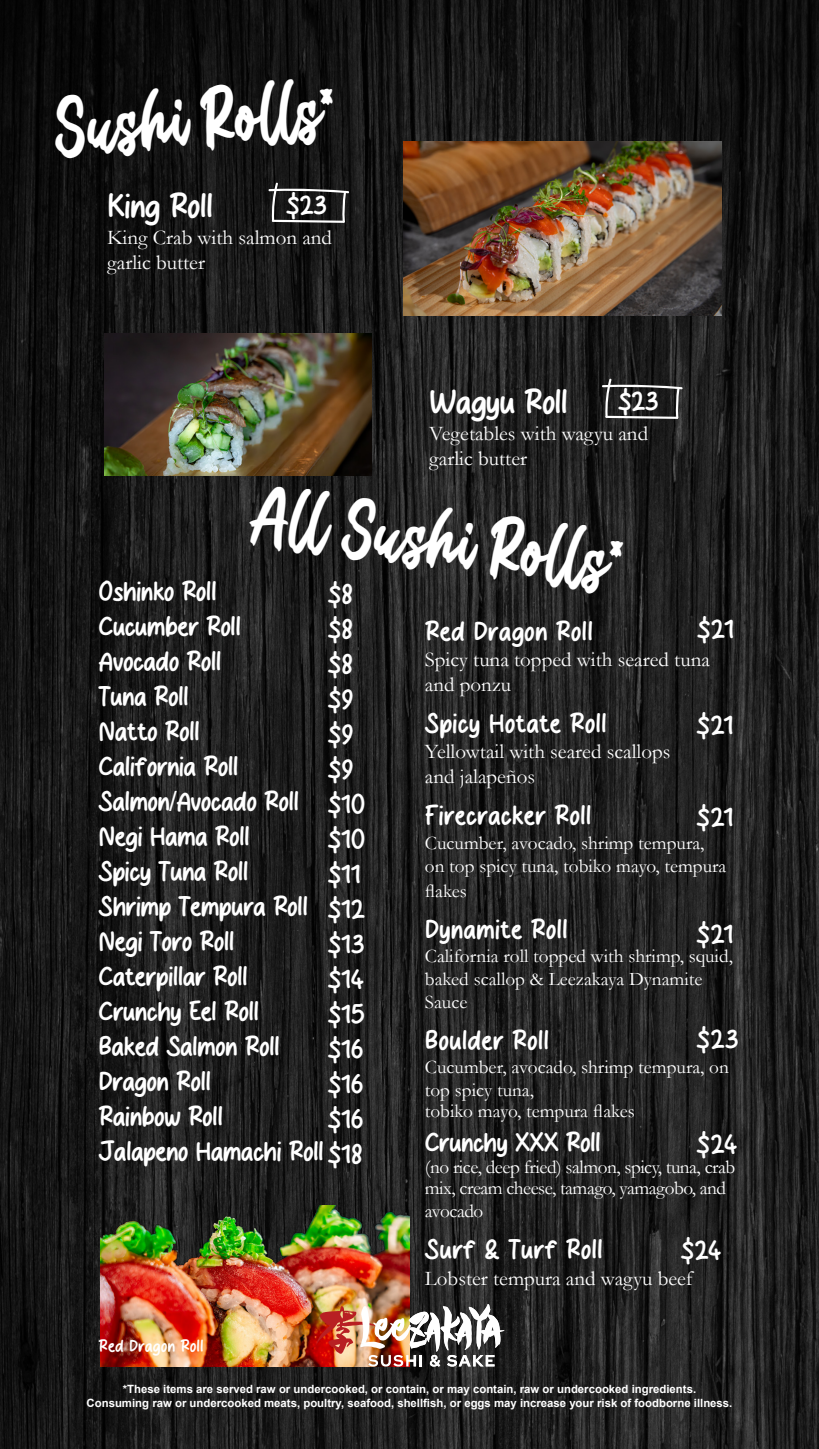
<style>
.page{position:relative;width:819px;height:1449px;background:#fff}
.page>*{position:absolute;margin:0;border:0;box-sizing:border-box;transform-origin:0 0}
.t1{font:35px "Present";color:#fff}
.t2{font:35px "Chocolate Donuts";letter-spacing:-.025em;color:#fff}
.t3{font:28px/35px "Chocolate Donuts";letter-spacing:-.025em;color:#fff}
.t4{font:28px "Chocolate Donuts";color:#fff}
.t5{font:21px/25.2px "Garamond";color:#fff}
.t6{font:19.25px/23.1px "Garamond";color:#fff}
.t7{font:19.25px/21px "Garamond";letter-spacing:-.025em;color:#fff}
.t8{font:17.5px "Chocolate Donuts";color:#fff}
.t9{font:700 11.38px/13.7px "Arial";color:#fff;text-align:center}
.s1{font-family:"Arial"}
</style>
<div class="page">
<img style="left:0;top:0;width:819px;height:1449px">
<img style="left:100px;top:1205px;width:310px;height:162px">
<img style="left:404px;top:142px;width:317px;height:174px">
<svg style="left:268px;top:182px;width:81px;height:41px;background:#363636"></svg>
<svg style="left:602px;top:378px;width:81px;height:41px;background:#3e3e3e"></svg>
<img style="left:105px;top:333px;width:266px;height:142px">
<img style="left:316px;top:1304px;width:189px;height:63px">
<p class="t1" style="left:58px;top:126px;width:281px;rotate:-4deg">Sushi Rolls*</p>
<p class="t2" style="left:107px;top:189px;width:108px">King Roll</p>
<p class="t5" style="left:107px;top:224px;width:227px">King Crab with salmon and garlic butter</p>
<p class="t3" style="left:286px;top:189px;width:43px">$23</p>
<p class="t3" style="left:618px;top:385px;width:43px">$23</p>
<p class="t2" style="left:429px;top:386px;width:140px">Wagyu Roll</p>
<p class="t5" style="left:429px;top:420px;width:221px">Vegetables with wagyu and garlic butter</p>
<p class="t1" style="left:257px;top:514px;width:372px;rotate:7deg">All Sushi Rolls*</p>
<p class="t3" style="left:99px;top:575px;width:120px">Oshinko Roll</p>
<p class="t3" style="left:99px;top:610px;width:144px">Cucumber Roll</p>
<p class="t3" style="left:99px;top:645px;width:125px">Avocado Roll</p>
<p class="t3" style="left:99px;top:680px;width:92px">Tuna Roll</p>
<p class="t3" style="left:99px;top:715px;width:103px">Natto Roll</p>
<p class="t3" style="left:99px;top:750px;width:141px">California Roll</p>
<p class="t3" style="left:99px;top:785px;width:202px">Salmon<span class="s1">/</span>Avocado Roll</p>
<p class="t3" style="left:99px;top:820px;width:153px">Negi Hama Roll</p>
<p class="t3" style="left:99px;top:855px;width:152px">Spicy Tuna Roll</p>
<p class="t3" style="left:99px;top:890px;width:211px">Shrimp Tempura Roll</p>
<p class="t3" style="left:99px;top:925px;width:137px">Negi Toro Roll</p>
<p class="t3" style="left:99px;top:960px;width:151px">Caterpillar Roll</p>
<p class="t3" style="left:99px;top:995px;width:162px">Crunchy Eel Roll</p>
<p class="t3" style="left:99px;top:1030px;width:183px">Baked Salmon Roll</p>
<p class="t3" style="left:99px;top:1065px;width:114px">Dragon Roll</p>
<p class="t3" style="left:99px;top:1100px;width:126px">Rainbow Roll</p>
<p class="t3" style="left:99px;top:1135px;width:227px">Jalapeno Hamachi Roll</p>
<p class="t3" style="left:328px;top:578px;width:27px">$8</p>
<p class="t3" style="left:328px;top:613px;width:27px">$8</p>
<p class="t3" style="left:328px;top:648px;width:27px">$8</p>
<p class="t3" style="left:328px;top:683px;width:28px">$9</p>
<p class="t3" style="left:328px;top:718px;width:28px">$9</p>
<p class="t3" style="left:328px;top:753px;width:28px">$9</p>
<p class="t3" style="left:328px;top:788px;width:40px">$10 $10</p>
<p class="t3" style="left:328px;top:858px;width:35px">$11</p>
<p class="t3" style="left:328px;top:893px;width:39px">$12</p>
<p class="t3" style="left:328px;top:928px;width:39px">$13</p>
<p class="t3" style="left:328px;top:963px;width:38px">$14</p>
<p class="t3" style="left:328px;top:998px;width:39px">$15</p>
<p class="t3" style="left:328px;top:1033px;width:38px">$16</p>
<p class="t3" style="left:328px;top:1068px;width:38px">$16</p>
<p class="t3" style="left:328px;top:1103px;width:38px">$16</p>
<p class="t3" style="left:328px;top:1138px;width:37px">$18</p>
<p class="t3" style="left:697px;top:613px;width:39px">$21</p>
<p class="t4" style="left:425px;top:618px;width:170px">Red Dragon Roll</p>
<p class="t5" style="left:425px;top:646px;width:287px">Spicy tuna topped with seared tuna and ponzu</p>
<p class="t4" style="left:425px;top:710px;width:183px">Spicy Hotate Roll</p>
<p class="t5" style="left:425px;top:739px;width:247px">Yellowtail with seared scallops and jalapeños</p>
<p class="t4" style="left:425px;top:802px;width:168px">Firecracker Roll</p>
<p class="t6" style="left:425px;top:831px;width:303px">Cucumber, avocado, shrimp tempura, on top spicy tuna, tobiko mayo, tempura</p>
<p class="t6" style="left:425px;top:879px;width:44px">flakes</p>
<p class="t4" style="left:425px;top:916px;width:145px">Dynamite Roll</p>
<p class="t6" style="left:425px;top:944px;width:310px">California roll topped with shrimp, squid, baked scallop &amp; Leezakaya Dynamite<br>Sauce</p>
<p class="t4" style="left:425px;top:1027px;width:126px">Boulder Roll</p>
<p class="t6" style="left:425px;top:1055px;width:306px">Cucumber, avocado, shrimp tempura, on top spicy tuna,</p>
<p class="t6" style="left:425px;top:1099px;width:212px">tobiko mayo, tempura flakes</p>
<p class="t3" style="left:425px;top:1126px;width:177px">Crunchy XXX Roll</p>
<p class="t7" style="left:425px;top:1156px;width:312px">(no rice, deep fried) salmon, spicy, tuna, crab mix, cream cheese, tamago, yamagobo, and</p>
<p class="t7" style="left:425px;top:1200px;width:60px">avocado</p>
<p class="t4" style="left:425px;top:1236px;width:180px">Surf &amp; Turf Roll</p>
<p class="t5" style="left:425px;top:1265px;width:269px">Lobster tempura and wagyu beef</p>
<p class="t3" style="left:696px;top:709px;width:39px">$21</p>
<p class="t3" style="left:696px;top:801px;width:39px">$21</p>
<p class="t3" style="left:696px;top:917px;width:39px">$21</p>
<p class="t3" style="left:696px;top:1023px;width:44px">$23</p>
<p class="t3" style="left:696px;top:1128px;width:43px">$24</p>
<p class="t3" style="left:680px;top:1234px;width:43px">$24</p>
<p class="t8" style="left:99px;top:1338px;width:107px">Red Dragon Roll</p>
<p class="t9" style="left:87px;top:1383px;width:647px">*These items are served raw or undercooked, or contain, or may contain, raw or undercooked ingredients.<br>Consuming raw or undercooked meats, poultry, seafood, shellfish, or eggs may increase your risk of foodborne illness.</p>
</div>
